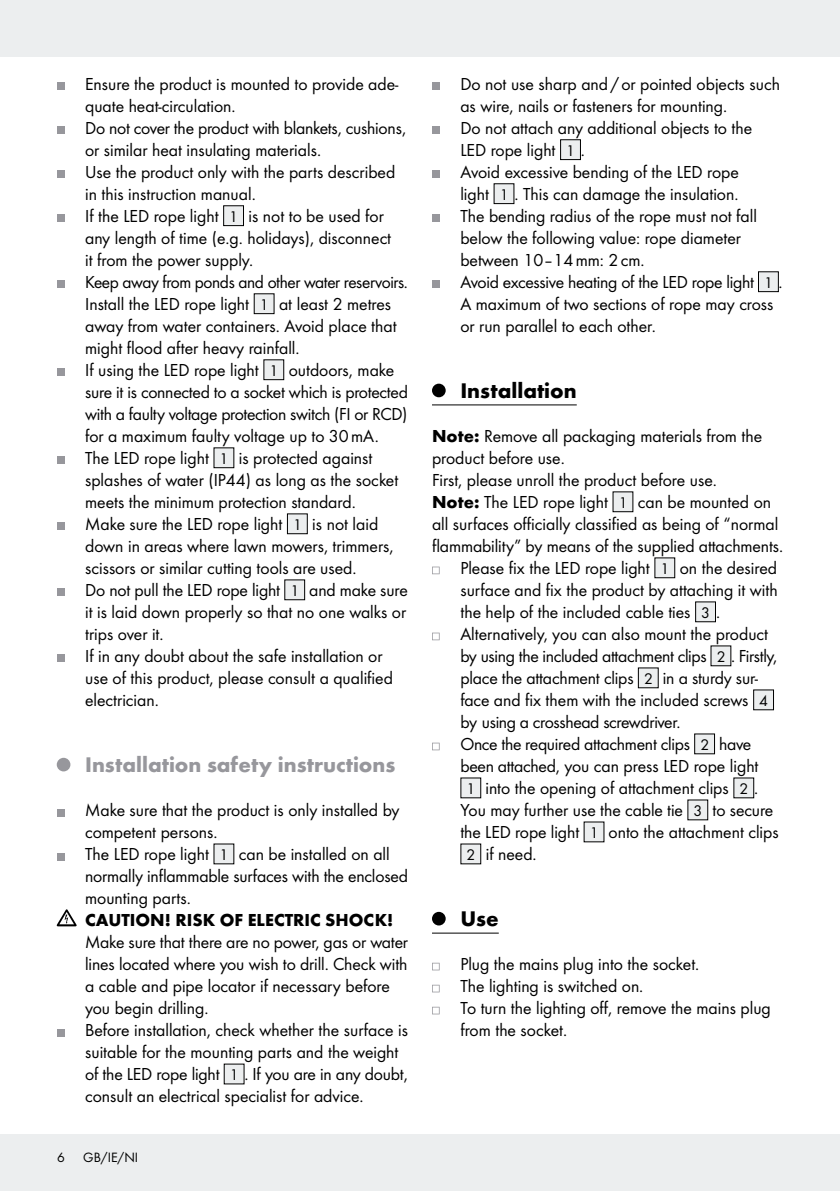
<style>
.page{position:relative;width:840px;height:1191px;background:#fff}
.page>*{position:absolute;margin:0;border:0;box-sizing:border-box;transform-origin:0 0}
.t1{font:700 22px "Futura";color:#97979c}
.t2{font:700 22px "Futura";color:#000}
.t3{font:18px/22px "Futura Boo";color:#000}
.t4{font:18px "Futura Boo";letter-spacing:-.02em;color:#000}
.t5{font:700 18px "Futura";color:#000}
.t6{font:14px "Futura Boo";color:#000}
.s1{font-size:16px}
.s2{font-family:"Futura";font-weight:700}
</style>
<div class="page">
<div style="left:0;top:0;width:839px;height:57px;background:#eceeef"></div>
<div style="left:0;top:1134px;width:839px;height:57px;background:#eceeef"></div>
<hr style="left:839px;top:0;width:1px;height:57px;background:#eceeef">
<hr style="left:839px;top:1134px;width:1px;height:57px;background:#eceeef">
<div style="left:57px;top:82px;width:7px;height:8px;background:#97979c"></div>
<div style="left:57px;top:126px;width:7px;height:8px;background:#97979c"></div>
<div style="left:57px;top:170px;width:7px;height:8px;background:#97979c"></div>
<div style="left:57px;top:214px;width:7px;height:8px;background:#97979c"></div>
<div style="left:223px;top:206px;width:20px;height:20px;background:#eceeef"></div>
<div style="left:223px;top:205px;width:21px;height:21px;border:1px solid #000"></div>
<div style="left:57px;top:280px;width:7px;height:8px;background:#97979c"></div>
<div style="left:254px;top:294px;width:20px;height:20px;background:#eceeef"></div>
<div style="left:57px;top:368px;width:7px;height:8px;background:#97979c"></div>
<div style="left:264px;top:360px;width:19px;height:20px;background:#eceeef"></div>
<div style="left:263px;top:359px;width:21px;height:21px;border:1px solid #000"></div>
<div style="left:57px;top:456px;width:7px;height:8px;background:#97979c"></div>
<div style="left:214px;top:448px;width:20px;height:20px;background:#eceeef"></div>
<div style="left:57px;top:522px;width:7px;height:8px;background:#97979c"></div>
<div style="left:287px;top:514px;width:20px;height:20px;background:#eceeef"></div>
<div style="left:287px;top:513px;width:20px;height:21px;border:1px solid #000"></div>
<div style="left:57px;top:588px;width:7px;height:8px;background:#97979c"></div>
<div style="left:284px;top:580px;width:20px;height:20px;background:#eceeef"></div>
<div style="left:284px;top:579px;width:21px;height:21px;border:1px solid #000"></div>
<div style="left:57px;top:654px;width:7px;height:8px;background:#97979c"></div>
<div style="left:57px;top:758px;width:13px;height:13px;background:#97979c;border-radius:50%"></div>
<div style="left:57px;top:808px;width:7px;height:8px;background:#97979c"></div>
<div style="left:57px;top:852px;width:7px;height:8px;background:#97979c"></div>
<div style="left:214px;top:844px;width:20px;height:20px;background:#eceeef"></div>
<svg style="left:57px;top:909px;width:20px;height:17px"></svg>
<div style="left:57px;top:1028px;width:7px;height:8px;background:#97979c"></div>
<div style="left:224px;top:1064px;width:20px;height:20px;background:#eceeef"></div>
<hr style="left:432px;top:404px;width:144px;height:1px;background:#000">
<hr style="left:432px;top:932px;width:66px;height:1px;background:#000">
<div style="left:432px;top:82px;width:7px;height:8px;background:#97979c"></div>
<div style="left:432px;top:126px;width:7px;height:8px;background:#97979c"></div>
<div style="left:560px;top:140px;width:20px;height:20px;background:#eceeef"></div>
<div style="left:559px;top:139px;width:21px;height:21px;border:1px solid #000"></div>
<div style="left:432px;top:170px;width:7px;height:8px;background:#97979c"></div>
<div style="left:494px;top:184px;width:19px;height:20px;background:#eceeef"></div>
<div style="left:493px;top:183px;width:21px;height:21px;border:1px solid #000"></div>
<div style="left:432px;top:214px;width:7px;height:8px;background:#97979c"></div>
<div style="left:432px;top:280px;width:7px;height:8px;background:#97979c"></div>
<div style="left:758px;top:272px;width:20px;height:20px;background:#eceeef"></div>
<div style="left:757px;top:271px;width:21px;height:21px;border:1px solid #000"></div>
<div style="left:432px;top:384px;width:13px;height:13px;background:#000;border-radius:50%"></div>
<div style="left:612px;top:492px;width:20px;height:20px;background:#eceeef"></div>
<svg style="left:432px;top:566px;width:7px;height:8px"></svg>
<div style="left:654px;top:558px;width:20px;height:20px;background:#eceeef"></div>
<div style="left:695px;top:602px;width:20px;height:20px;background:#eceeef"></div>
<svg style="left:432px;top:632px;width:7px;height:8px"></svg>
<div style="left:710px;top:646px;width:20px;height:20px;background:#eceeef"></div>
<div style="left:638px;top:668px;width:19px;height:20px;background:#eceeef"></div>
<div style="left:753px;top:690px;width:20px;height:20px;background:#eceeef"></div>
<svg style="left:432px;top:742px;width:7px;height:8px"></svg>
<div style="left:694px;top:734px;width:20px;height:20px;background:#eceeef"></div>
<div style="left:460px;top:778px;width:20px;height:20px;background:#eceeef"></div>
<div style="left:733px;top:778px;width:20px;height:20px;background:#eceeef"></div>
<div style="left:687px;top:800px;width:20px;height:20px;background:#eceeef"></div>
<div style="left:583px;top:822px;width:20px;height:20px;background:#eceeef"></div>
<div style="left:460px;top:844px;width:20px;height:20px;background:#eceeef"></div>
<div style="left:432px;top:912px;width:13px;height:13px;background:#000;border-radius:50%"></div>
<svg style="left:432px;top:962px;width:7px;height:8px"></svg>
<svg style="left:432px;top:984px;width:7px;height:8px"></svg>
<svg style="left:432px;top:1006px;width:7px;height:8px"></svg>
<p class="t3" style="left:85px;top:73px;width:324px">Ensure the product is mounted to provide ade&shy;quate heat-circulation.<br>Do not cover the product with blankets, cushions, or similar heat insulating materials.<br>Use the product only with the parts described in this instruction manual.<br>If the LED rope light <span class="s1">1</span> is not to be used for any length of time (e.g. holidays), disconnect<br>it from the power supply.<br>Keep away from ponds and other water reservoirs.<br>Install the LED rope light <span class="s1">1</span> at least 2 metres away from water containers. Avoid place that might flood after heavy rainfall.<br>If using the LED rope light <span class="s1">1</span> outdoors, make sure it is connected to a socket which is protected with a faulty voltage protection switch (FI or RCD) for a maximum faulty voltage up to 30mA.<br>The LED rope light <span class="s1">1</span> is protected against splashes of water (IP44) as long as the socket meets the minimum protection standard.<br>Make sure the LED rope light <span class="s1">1</span> is not laid down in areas where lawn mowers, trimmers, scissors or similar cutting tools are used.<br>Do not pull the LED rope light <span class="s1">1</span> and make sure it is laid down properly so that no one walks or trips over it.<br>If in any doubt about the safe installation or use of this product, please consult a qualified electrician.</p>
<p class="t1" style="left:85px;top:751px;width:311px">Installation safety instructions</p>
<p class="t3" style="left:85px;top:799px;width:324px">Make sure that the product is only installed by competent persons.<br>The LED rope light <span class="s1">1</span> can be installed on all normally inflammable surfaces with the enclosed mounting parts.</p>
<p class="t5" style="left:85px;top:909px;width:309px">CAUTION! RISK OF ELECTRIC SHOCK!</p>
<p class="t3" style="left:85px;top:931px;width:324px">Make sure that there are no power, gas or water lines located where you wish to drill. Check with a cable and pipe locator if necessary before you begin drilling.<br>Before installation, check whether the surface is suitable for the mounting parts and the weight of the LED rope light <span class="s1">1</span> . If you are in any doubt, consult an electrical specialist for advice.</p>
<p class="t6" style="left:57px;top:1149px;width:9px">6</p>
<p class="t6" style="left:83px;top:1149px;width:56px">GB/IE/NI</p>
<p class="t3" style="left:460px;top:73px;width:323px">Do not use sharp and/or pointed objects such as wire, nails or fasteners for mounting.<br>Do not attach any additional objects to the<br>LED rope light <span class="s1">1</span> .<br>Avoid excessive bending of the LED rope<br>light <span class="s1">1</span> . This can damage the insulation.<br>The bending radius of the rope must not fall below the following value: rope diameter between 10–14mm: 2cm.<br>Avoid excessive heating of the LED rope light <span class="s1">1</span> .<br>A maximum of two sections of rope may cross or run parallel to each other.</p>
<p class="t2" style="left:460px;top:377px;width:118px">Installation</p>
<p class="t3" style="left:432px;top:425px;width:331px"><span class="s2">Note:</span> Remove all packaging materials from the</p>
<p class="t3" style="left:432px;top:447px;width:134px">product before use.</p>
<p class="t3" style="left:432px;top:469px;width:286px">First, please unroll the product before use.</p>
<p class="t3" style="left:432px;top:491px;width:340px"><span class="s2">Note:</span> The LED rope light <span class="s1">1</span> can be mounted on</p>
<p class="t3" style="left:432px;top:513px;width:348px">all surfaces officially classified as being of “normal</p>
<p class="t3" style="left:432px;top:535px;width:352px">flammability” by means of the supplied attachments.</p>
<p class="t3" style="left:460px;top:557px;width:318px">Please fix the LED rope light <span class="s1">1</span> on the desired</p>
<p class="t3" style="left:460px;top:579px;width:319px">surface and fix the product by attaching it with</p>
<p class="t3" style="left:460px;top:601px;width:261px">the help of the included cable ties <span class="s1">3</span> .</p>
<p class="t3" style="left:460px;top:623px;width:309px">Alternatively, you can also mount the product</p>
<p class="t4" style="left:460px;top:645px;width:318px">by using the included attachment clips <span class="s1">2</span> . Firstly,</p>
<p class="t3" style="left:460px;top:667px;width:299px">place the attachment clips <span class="s1">2</span> in a sturdy sur-</p>
<p class="t3" style="left:460px;top:689px;width:309px">face and fix them with the included screws <span class="s1">4</span></p>
<p class="t4" style="left:460px;top:711px;width:221px">by using a crosshead screwdriver.</p>
<p class="t3" style="left:460px;top:733px;width:292px">Once the required attachment clips <span class="s1">2</span> have</p>
<p class="t3" style="left:460px;top:755px;width:299px">been attached, you can press LED rope light</p>
<p class="t3" style="left:466px;top:777px;width:293px"><span class="s1">1</span> into the opening of attachment clips <span class="s1">2</span> .</p>
<p class="t3" style="left:460px;top:799px;width:314px">You may further use the cable tie <span class="s1">3</span> to secure</p>
<p class="t3" style="left:460px;top:821px;width:320px">the LED rope light <span class="s1">1</span> onto the attachment clips</p>
<p class="t3" style="left:466px;top:843px;width:72px"><span class="s1">2</span> if need.</p>
<p class="t2" style="left:460px;top:905px;width:40px">Use</p>
<p class="t3" style="left:460px;top:953px;width:312px">Plug the mains plug into the socket.<br>The lighting is switched on.<br>To turn the lighting off, remove the mains plug from the socket.</p>
</div>
